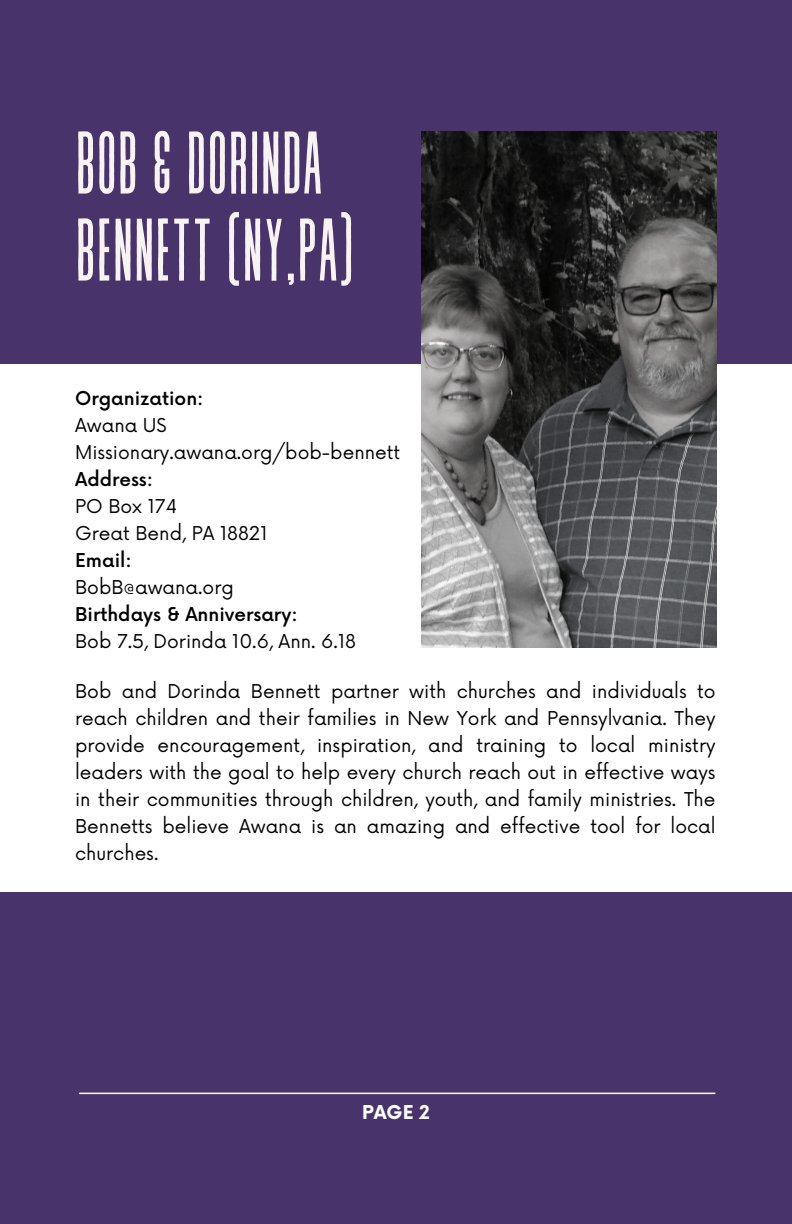
<style>
.page{position:relative;width:792px;height:1224px;background:#fff}
.page>*{position:absolute;margin:0;border:0;box-sizing:border-box;transform-origin:0 0}
.t1{font:88.6px/87px "Revive 80 Tall";color:#f8f3f2}
.t2{font:18.6px/27px "Now";color:#000}
.t3{font:500 18.6px "Now";color:#000}
.t4{font:700 18.6px "Now";color:#fff}
</style>
<div class="page">
<div style="left:0;top:0;width:792px;height:363px;background:#48336b"></div>
<img style="left:421px;top:131px;width:296px;height:516px">
<div style="left:0;top:893px;width:792px;height:331px;background:#48336b"></div>
<hr style="left:79px;top:1093px;width:636px;height:1px;background:#fff">
<h1 class="t1" style="left:75px;top:127px;width:281px">BOB &amp; DORINDA<br>BENNETT (NY,PA)</h1>
<p class="t3" style="left:75px;top:388px;width:130px">Organization:</p>
<p class="t2" style="left:75px;top:412px;width:327px">Awana US<br>Missionary.awana.org/bob-bennett</p>
<p class="t3" style="left:75px;top:469px;width:80px">Address:</p>
<p class="t2" style="left:75px;top:493px;width:194px">PO Box 174<br>Great Bend, PA 18821</p>
<p class="t3" style="left:75px;top:550px;width:58px">Email:</p>
<p class="t2" style="left:75px;top:574px;width:160px">BobB@awana.org</p>
<p class="t3" style="left:75px;top:604px;width:224px">Birthdays &amp; Anniversary:</p>
<p class="t2" style="left:75px;top:628px;width:282px">Bob 7.5, Dorinda 10.6, Ann. 6.18</p>
<p class="t2" style="left:75px;top:678px;width:642px;text-align:justify">Bob and Dorinda Bennett partner with churches and individuals to reach children and their families in New York and Pennsylvania. They provide encouragement, inspiration, and training to local ministry leaders with the goal to help every church reach out in effective ways in their communities through children, youth, and family ministries. The Bennetts believe Awana is an amazing and effective tool for local churches.</p>
<p class="t4" style="left:362px;top:1102px;width:69px">PAGE 2</p>
</div>
